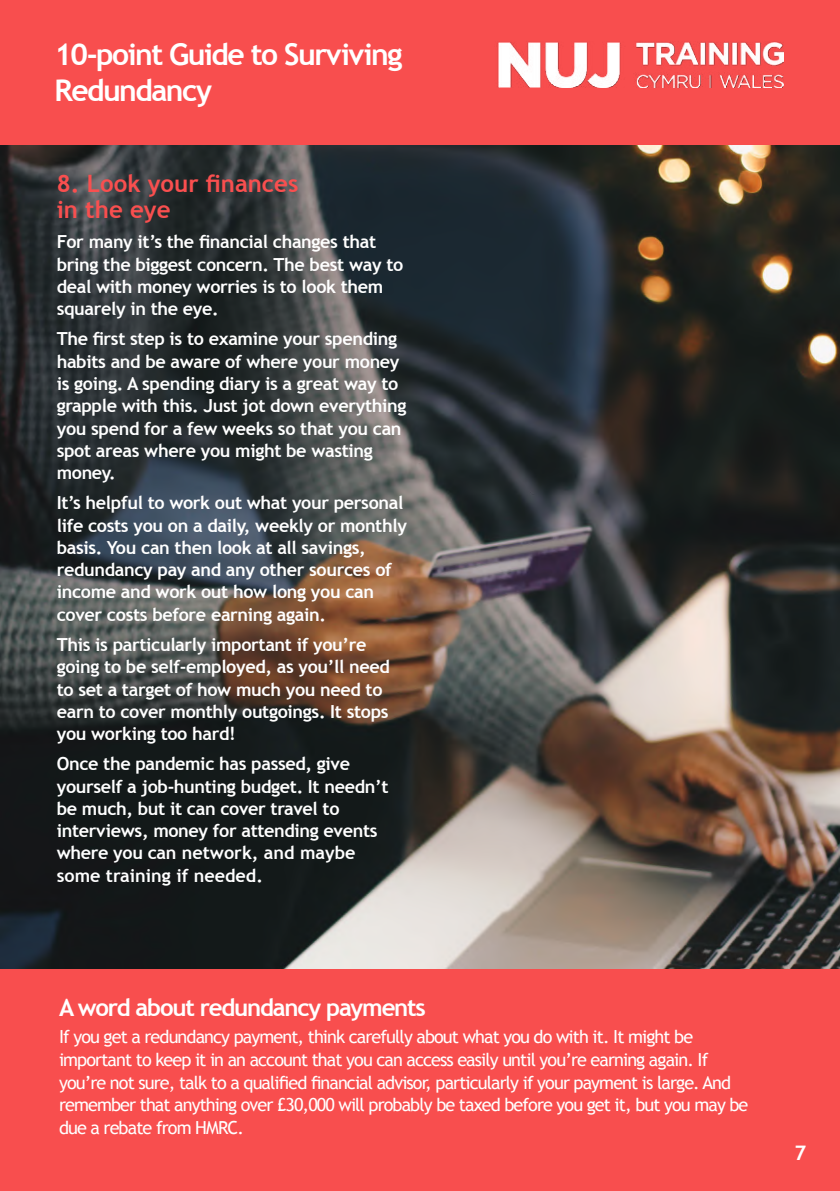
<style>
.page{position:relative;width:840px;height:1191px;background:#fff}
.page>*{position:absolute;margin:0;border:0;box-sizing:border-box;transform-origin:0 0}
.t1{font:700 30px/36px "Trebuchet MS";letter-spacing:-.05em;color:#fff}
.t2{font:700 24px "Trebuchet MS";letter-spacing:-.05em;color:#fff}
.t3{font:700 24px/26.2px "Trebuchet MS";color:#f94f4f}
.t4{font:700 20px "Trebuchet MS";color:#fff}
.t5{font:700 18px/22.2px "Trebuchet MS";letter-spacing:-.02em;color:#fff}
.t6{font:18px/22.8px "Trebuchet MS";letter-spacing:-.05em;color:#fff}
</style>
<div class="page">
<div style="left:0;top:968px;width:839px;height:223px;background:#f84e4e"></div>
<div style="left:0;top:0;width:839px;height:146px;background:#f84e4e"></div>
<img style="left:497px;top:41px;width:285px;height:47px">
<img style="left:0;top:146px;width:839px;height:822px">
<h1 class="t1" style="left:54px;top:36px;width:349px">10-point Guide to Surviving<br>Redundancy</h1>
<h2 class="t3" style="left:57px;top:170px;width:243px">8. Look your finances in the eye</h2>
<p class="t5" style="left:57px;top:231px;width:348px">For many it’s the financial changes that bring the biggest concern. The best way to deal with money worries is to look them squarely in the eye.</p>
<p class="t5" style="left:57px;top:328px;width:351px">The first step is to examine your spending habits and be aware of where your money is going. A spending diary is a great way to grapple with this. Just jot down everything you spend for a few weeks so that you can spot areas where you might be wasting money.</p>
<p class="t5" style="left:57px;top:492px;width:351px">It’s helpful to work out what your personal life costs you on a daily, weekly or monthly basis. You can then look at all savings, redundancy pay and any other sources of income and work out how long you can cover costs before earning again.</p>
<p class="t5" style="left:57px;top:633px;width:334px">This is particularly important if you’re going to be self-employed, as you’ll need to set a target of how much you need to earn to cover monthly outgoings. It stops you working too hard!</p>
<p class="t5" style="left:57px;top:753px;width:333px">Once the pandemic has passed, give yourself a job-hunting budget. It needn’t be much, but it can cover travel to interviews, money for attending events where you can network, and maybe some training if needed.</p>
<h2 class="t2" style="left:59px;top:992px;width:368px">A word about redundancy payments</h2>
<p class="t6" style="left:59px;top:1025px;width:690px">If you get a redundancy payment, think carefully about what you do with it. It might be important to keep it in an account that you can access easily until you’re earning again. If you’re not sure, talk to a qualified financial advisor, particularly if your payment is large. And remember that anything over £30,000 will probably be taxed before you get it, but you may be due a rebate from HMRC.</p>
<p class="t4" style="left:794px;top:1140px;width:13px">7</p>
</div>
